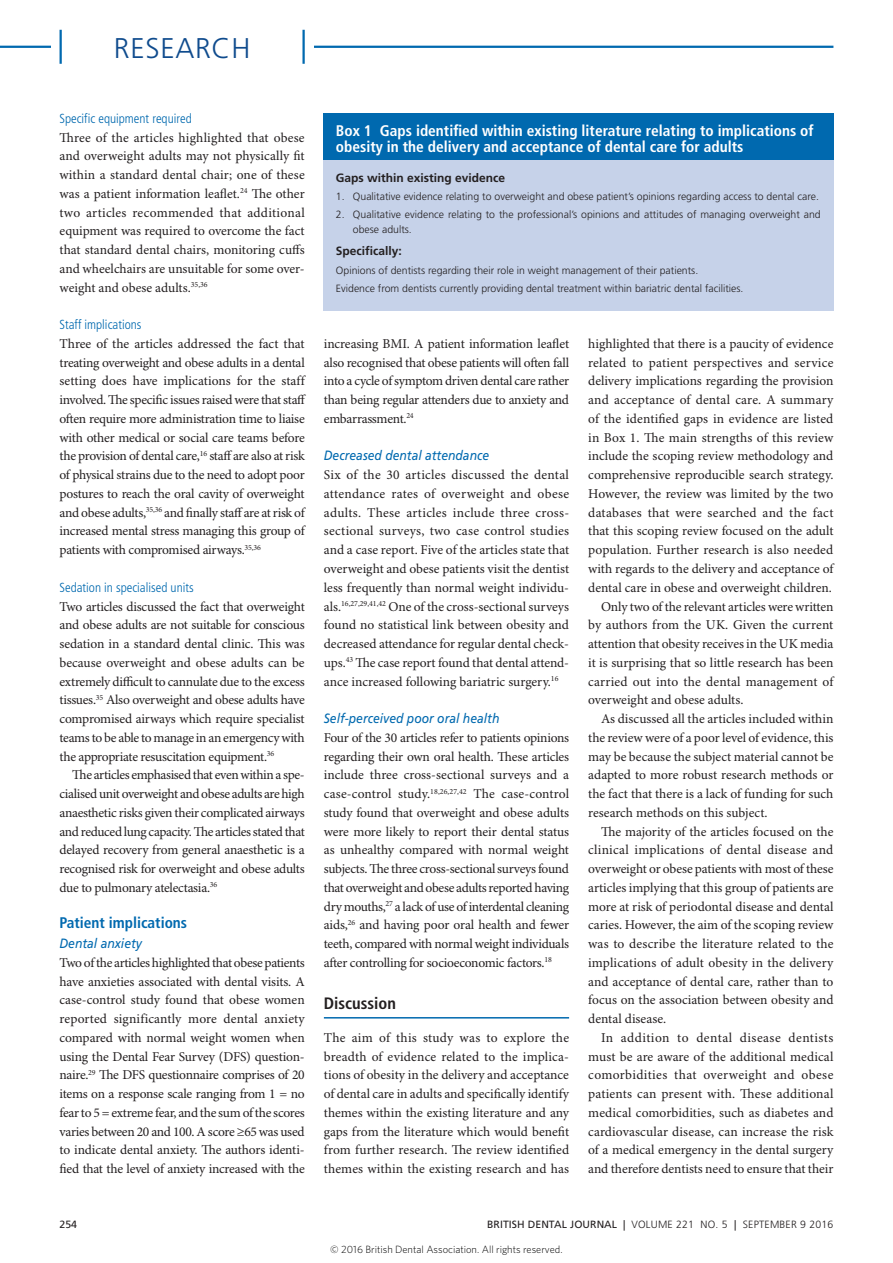
<style>
.page{position:relative;width:893px;height:1263px;background:#fff}
.page>*{position:absolute;margin:0;border:0;box-sizing:border-box;transform-origin:0 0}
.t1{font:28.5px "Frutiger LT Std Light 3";letter-spacing:.025em;color:#0f4b8d}
.crosshead_1{font:700 condensed 16.5px "Frutiger LT Std";color:#231f20}
.box_-_head{font:700 condensed 15.3px/16.5px "Frutiger LT Std";color:#fff}
.crosshead_2{font:700 condensed 15.3px "Frutiger LT Std";color:#0069af}
.body_9pt_justified_1{font:13.5px/18.8px "Minion Pro";letter-spacing:-.015em;color:#231f20;text-align:justify}
.body_9pt_justified{font:13.5px/18.8px "Minion Pro";letter-spacing:-.005em;color:#231f20;text-align:justify}
.crosshead_3{font:italic 13.5px "Frutiger LT Std";color:#0069af;scale:.9 1}
.crosshead_4{font:300 condensed 13.2px "Frutiger LT Std";color:#0069af}
.box_-_subhead{font:700 12px "Frutiger LT Std";color:#231f20}
.box_-_body_indent{font:300 10.5px/15px "Frutiger LT Std";color:#231f20}
.box_-_body_indent-2{font:300 10.5px "Frutiger LT Std";letter-spacing:.02em;color:#231f20}
.t2{font:300 10.5px "Whitney";color:#000}
.t3{font:10.5px "Frutiger LT Std";color:#231f20}
.s1{font-weight:400}
</style>
<div class="page">
<hr style="left:324px;top:1017px;width:245px;height:1px;background:#0069af">
<div style="left:323px;top:114px;width:510px;height:196px;background:#c6d2e9"></div>
<div style="left:323px;top:113px;width:510px;height:47px;background:#0069af"></div>
<hr style="left:0;top:46px;width:833px;height:2px;background:#0069af">
<div style="left:51px;top:30px;width:262px;height:34px;background:#fff"></div>
<hr style="left:302px;top:30px;width:3px;height:34px;background:#0069af">
<hr style="left:60px;top:30px;width:2px;height:34px;background:#0069af">
<h1 class="t1" style="left:114px;top:32px;width:138px">RESEARCH</h1>
<p class="crosshead_4" style="left:60px;top:111px;width:134px">Specific equipment required</p>
<p class="body_9pt_justified_1" style="left:60px;top:129px;width:247px">Three of the articles highlighted that obese and overweight adults may not physically fit within a standard dental chair; one of these was a patient information leaflet.<sup>24</sup> The other two articles recommended that additional equipment was required to overcome the fact that standard dental chairs, monitoring cuffs and wheelchairs are unsuitable for some over&shy;weight and obese adults.<sup>35,36</sup></p>
<p class="crosshead_4" style="left:60px;top:317px;width:83px">Staff implications</p>
<p class="body_9pt_justified_1" style="left:60px;top:335px;width:248px">Three of the articles addressed the fact that treating overweight and obese adults in a dental setting does have implications for the staff involved. The specific issues raised were that staff often require more administration time to liaise with other medical or social care teams before the provision of dental care,<sup>16</sup> staff are also at risk of physical strains due to the need to adopt poor postures to reach the oral cavity of overweight and obese adults,<sup>35,36</sup> and finally staff are at risk of increased mental stress managing this group of patients with compromised airways.<sup>35,36</sup></p>
<p class="crosshead_4" style="left:60px;top:580px;width:136px">Sedation in specialised units</p>
<p class="body_9pt_justified_1" style="left:60px;top:597px;width:247px">Two articles discussed the fact that overweight and obese adults are not suitable for conscious sedation in a standard dental clinic. This was because overweight and obese adults can be extremely difficult to cannulate due to the excess tissues.<sup>35</sup> Also overweight and obese adults have compromised airways which require specialist teams to be able to manage in an emergency with the appropriate resuscitation equipment.<sup>36</sup></p>
<p class="body_9pt_justified" style="left:60px;top:766px;width:247px;text-indent:13px">The articles emphasised that even within a spe&shy;cialised unit overweight and obese adults are high anaesthetic risks given their complicated airways and reduced lung capacity. The articles stated that delayed recovery from general anaesthetic is a recognised risk for overweight and obese adults due to pulmonary atelectasia.<sup>36</sup></p>
<p class="crosshead_2" style="left:60px;top:913px;width:129px">Patient implications</p>
<p class="crosshead_3" style="left:60px;top:935px;width:93px">Dental anxiety</p>
<p class="body_9pt_justified_1" style="left:60px;top:954px;width:247px">Two of the articles highlighted that obese patients have anxieties associated with dental visits. A case-control study found that obese women reported significantly more dental anxiety compared with normal weight women when using the Dental Fear Survey (DFS) question&shy;naire.<sup>29</sup> The DFS questionnaire comprises of 20 items on a response scale ranging from 1 = no fear to 5 = extreme fear, and the sum of the scores varies between 20 and 100. A score ≥65 was used to indicate dental anxiety. The authors identi&shy;fied that the level of anxiety increased with the</p>
<p class="box_-_head" style="left:336px;top:122px;width:479px">Box 1 Gaps identified within existing literature relating to implications of obesity in the delivery and acceptance of dental care for adults</p>
<p class="box_-_subhead" style="left:336px;top:170px;width:171px">Gaps within existing evidence</p>
<p class="box_-_body_indent" style="left:336px;top:189px;width:484px">1. Qualitative evidence relating to overweight and obese patient’s opinions regarding access to dental care.</p>
<p class="box_-_body_indent" style="left:353px;top:207px;width:469px;text-indent:-17px">2. Qualitative evidence relating to the professional’s opinions and attitudes of managing overweight and obese adults.</p>
<p class="box_-_subhead" style="left:336px;top:244px;width:68px">Specifically:</p>
<p class="box_-_body_indent" style="left:336px;top:263px;width:364px">Opinions of dentists regarding their role in weight management of their patients.</p>
<p class="box_-_body_indent" style="left:336px;top:281px;width:409px">Evidence from dentists currently providing dental treatment within bariatric dental facilities.</p>
<p class="body_9pt_justified_1" style="left:324px;top:335px;width:247px">increasing BMI. A patient information leaflet also recognised that obese patients will often fall into a cycle of symptom driven dental care rather than being regular attenders due to anxiety and embarrassment.<sup>24</sup></p>
<p class="crosshead_3" style="left:324px;top:448px;width:185px">Decreased dental attendance</p>
<p class="body_9pt_justified_1" style="left:324px;top:466px;width:247px">Six of the 30 articles discussed the dental attendance rates of overweight and obese adults. These articles include three cross&shy;sectional surveys, two case control studies and a case report. Five of the articles state that overweight and obese patients visit the dentist less frequently than normal weight individu&shy;als.<sup>16,27,29,41,42</sup> One of the cross-sectional surveys found no statistical link between obesity and decreased attendance for regular dental check&shy;ups.<sup>43</sup> The case report found that dental attend&shy;ance increased following bariatric surgery.<sup>16</sup></p>
<p class="crosshead_3" style="left:324px;top:710px;width:197px">Self-perceived poor oral health</p>
<p class="body_9pt_justified_1" style="left:324px;top:729px;width:247px">Four of the 30 articles refer to patients opinions regarding their own oral health. These articles include three cross-sectional surveys and a case-control study.<sup>18,26,27,42</sup> The case-control study found that overweight and obese adults were more likely to report their dental status as unhealthy compared with normal weight subjects. The three cross-sectional surveys found that overweight and obese adults reported having dry mouths,<sup>27</sup> a lack of use of interdental cleaning aids,<sup>26</sup> and having poor oral health and fewer teeth, compared with normal weight individuals after controlling for socioeconomic factors.<sup>18</sup></p>
<p class="crosshead_1" style="left:324px;top:993px;width:74px">Discussion</p>
<p class="body_9pt_justified_1" style="left:324px;top:1029px;width:247px">The aim of this study was to explore the breadth of evidence related to the implica&shy;tions of obesity in the delivery and acceptance of dental care in adults and specifically identify themes within the existing literature and any gaps from the literature which would benefit from further research. The review identified themes within the existing research and has</p>
<p class="body_9pt_justified_1" style="left:588px;top:335px;width:247px">highlighted that there is a paucity of evidence related to patient perspectives and service delivery implications regarding the provision and acceptance of dental care. A summary of the identified gaps in evidence are listed in Box 1. The main strengths of this review include the scoping review methodology and comprehensive reproducible search strategy.<br>However, the review was limited by the two databases that were searched and the fact that this scoping review focused on the adult population. Further research is also needed with regards to the delivery and acceptance of dental care in obese and overweight children.</p>
<p class="body_9pt_justified" style="left:588px;top:597px;width:247px;text-indent:13px">Only two of the relevant articles were written by authors from the UK. Given the current attention that obesity receives in the UK media it is surprising that so little research has been carried out into the dental management of overweight and obese adults.</p>
<p class="body_9pt_justified" style="left:588px;top:710px;width:247px;text-indent:13px">As discussed all the articles included within the review were of a poor level of evidence, this may be because the subject material cannot be adapted to more robust research methods or the fact that there is a lack of funding for such research methods on this subject.</p>
<p class="body_9pt_justified" style="left:588px;top:822px;width:247px;text-indent:13px">The majority of the articles focused on the clinical implications of dental disease and overweight or obese patients with most of these articles implying that this group of patients are more at risk of periodontal disease and dental caries. However, the aim of the scoping review was to describe the literature related to the implications of adult obesity in the delivery and acceptance of dental care, rather than to focus on the association between obesity and dental disease.</p>
<p class="body_9pt_justified" style="left:588px;top:1029px;width:247px;text-indent:13px">In addition to dental disease dentists must be are aware of the additional medical comorbidities that overweight and obese patients can present with. These additional medical comorbidities, such as diabetes and cardiovascular disease, can increase the risk of a medical emergency in the dental surgery and therefore dentists need to ensure that their</p>
<p class="t3" style="left:60px;top:1218px;width:19px">254</p>
<p class="box_-_body_indent-2" style="left:487px;top:1219px;width:348px"><span class="s1">BRITISH DENTAL JOURNAL |</span> VOLUME 221 NO. 5 <span class="s1">|</span> SEPTEMBER 9 2016</p>
<p class="t2" style="left:330px;top:1243px;width:234px">© 2016 British Dental Association. All rights reserved.</p>
</div>
